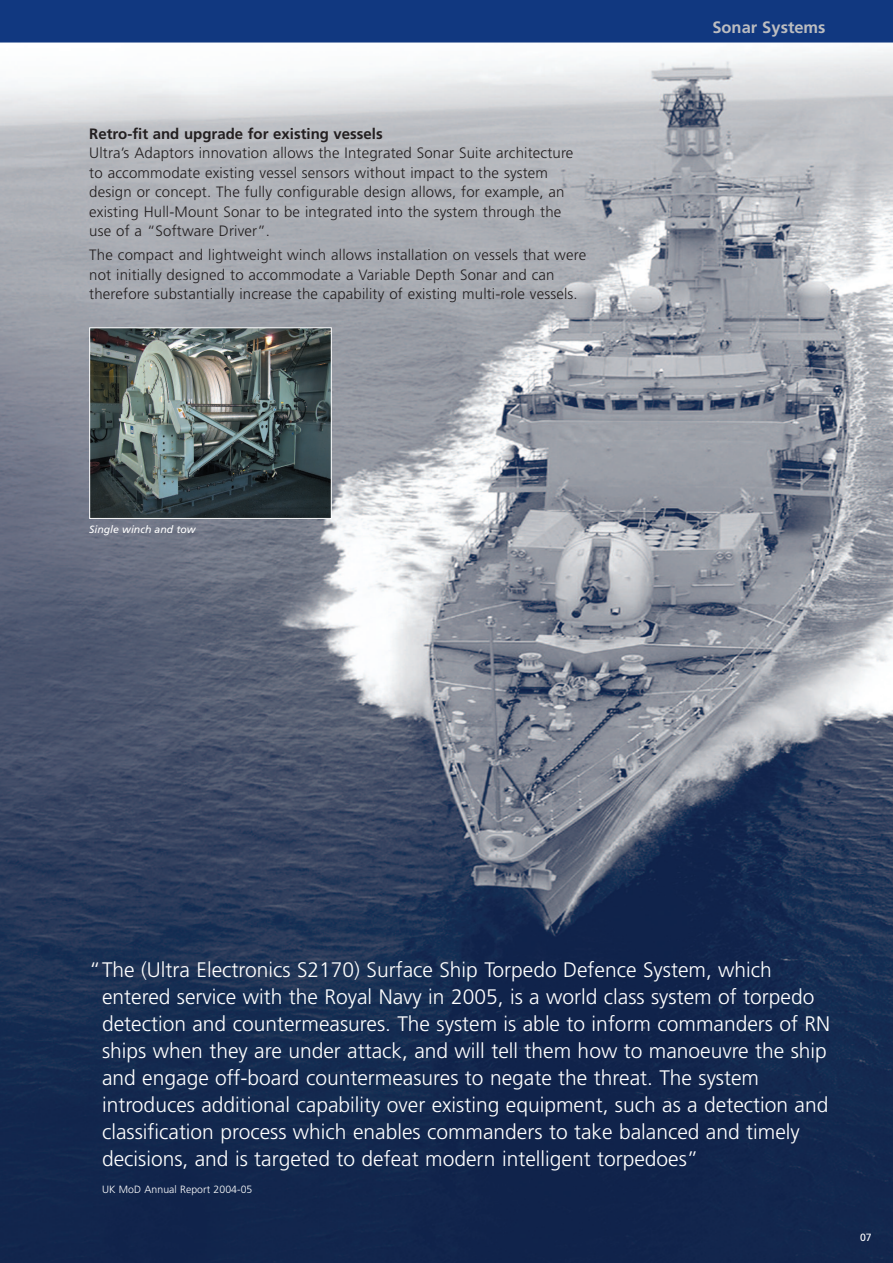
<style>
.page{position:relative;width:893px;height:1263px;background:#fff}
.page>*{position:absolute;margin:0;border:0;box-sizing:border-box;transform-origin:0 0}
.t1{font:300 21px/27px "Frutiger";color:#fff}
.t2{font:700 16.5px "Frutiger";color:#bcbdc0}
.t3{font:300 15px/19.5px "Frutiger";letter-spacing:.01em;color:#231f20}
.t4{font:700 15px "Frutiger";color:#231f20}
.t5{font:300 10.5px "Frutiger";letter-spacing:.005em;color:#fff}
.t6{font:italic 10.5px "Frutiger";color:#fff}
.t7{font:10.5px "Frutiger";color:#fff}
</style>
<div class="page">
<img style="left:0;top:50px;width:893px;height:1213px">
<div style="left:0;top:0;width:893px;height:43px;background:#113880"></div>
<img style="left:91px;top:329px;width:239px;height:188px">
<div style="left:89px;top:327px;width:243px;height:192px;border:1px solid #fff"></div>
<p class="t4" style="left:89px;top:128px;width:295px">Retro-fit and upgrade for existing vessels</p>
<p class="t3" style="left:89px;top:145px;width:486px">Ultra’s Adaptors innovation allows the Integrated Sonar Suite architecture to accommodate existing vessel sensors without impact to the system design or concept. The fully configurable design allows, for example, an existing Hull-Mount Sonar to be integrated into the system through the use of a “Software Driver”.</p>
<p class="t3" style="left:89px;top:246px;width:498px">The compact and lightweight winch allows installation on vessels that were not initially designed to accommodate a Variable Depth Sonar and can therefore substantially increase the capability of existing multi-role vessels.</p>
<p class="t6" style="left:89px;top:525px;width:108px">Single winch and tow</p>
<p class="t2" style="left:712px;top:21px;width:115px">Sonar Systems</p>
<p class="t1" style="left:102px;top:958px;width:730px;text-indent:-13px">“The (Ultra Electronics S2170) Surface Ship Torpedo Defence System, which entered service with the Royal Navy in 2005, is a world class system of torpedo detection and countermeasures. The system is able to inform commanders of RN ships when they are under attack, and will tell them how to manoeuvre the ship and engage off-board countermeasures to negate the threat. The system introduces additional capability over existing equipment, such as a detection and classification process which enables commanders to take balanced and timely decisions, and is targeted to defeat modern intelligent torpedoes”</p>
<p class="t5" style="left:102px;top:1185px;width:152px">UK MoD Annual Report 2004-05</p>
<p class="t7" style="left:860px;top:1233px;width:13px">07</p>
</div>
